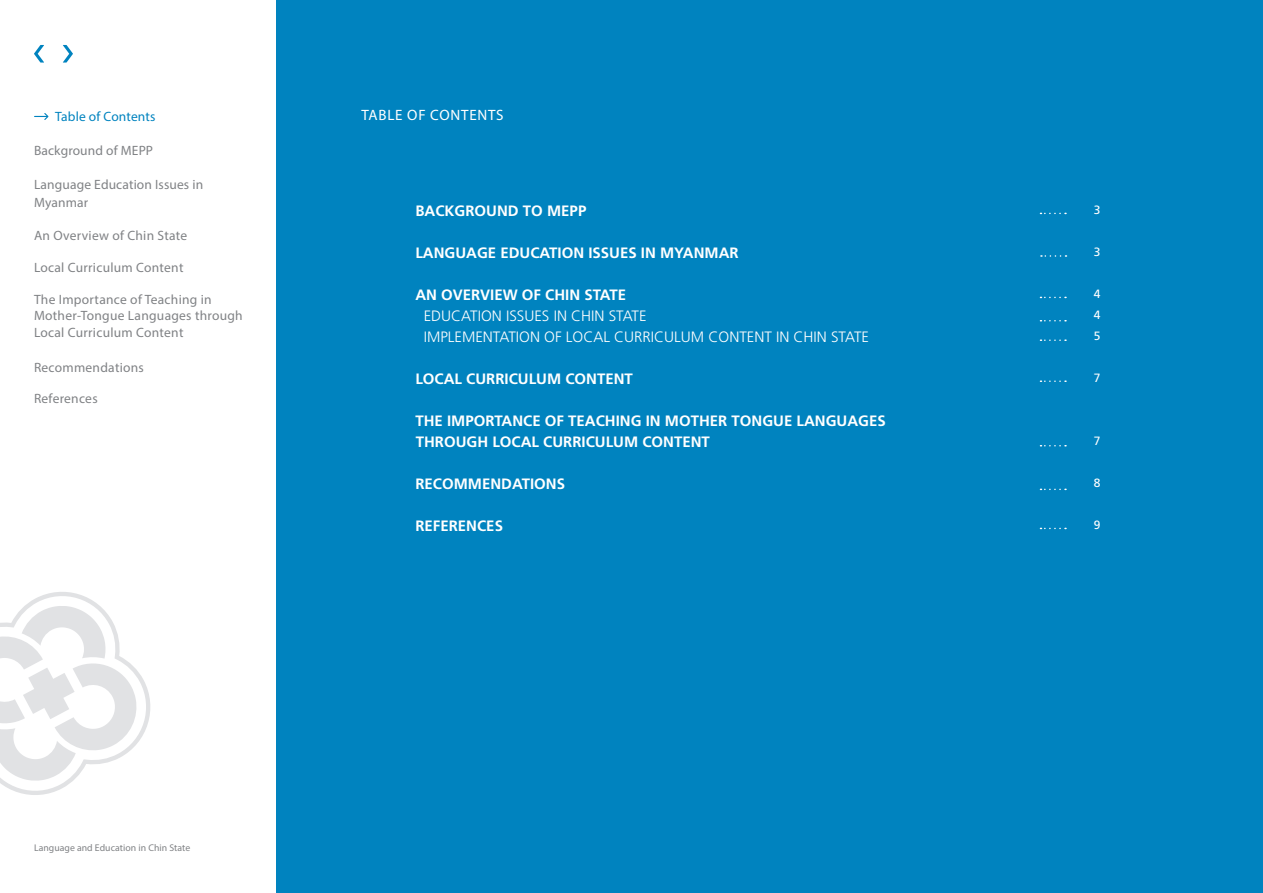
<style>
.page{position:relative;width:1263px;height:893px;background:#fff}
.page>*{position:absolute;margin:0;border:0;box-sizing:border-box;transform-origin:0 0}
.t1{font:700 15px/21px "Frutiger LT Std";color:#fff}
.t2{font:300 15px "Frutiger LT Std";color:#fff}
.Vorstand{font:15px "Myriad Pro";letter-spacing:.05em;color:#fff}
.Grundschrift{font:13.5px/16.5px "Myriad Pro";letter-spacing:.02em;color:#808285}
.Grundschrift-2{font:13.5px "Myriad Pro";letter-spacing:.01em;color:#0083bf}
.t3{font:12px "Frutiger LT Std";color:#fff}
.Grundschrift-3{font:9.75px "Myriad Pro";letter-spacing:.005em;color:#808285}
</style>
<div class="page">
<svg style="left:0;top:592px;width:150px;height:203px"></svg>
<svg style="left:34px;top:45px;width:10px;height:18px"></svg>
<svg style="left:63px;top:45px;width:10px;height:18px"></svg>
<div style="left:276px;top:0;width:987px;height:893px;background:#0083bf"></div>
<svg style="left:35px;top:113px;width:14px;height:7px"></svg>
<svg style="left:1040px;top:213px;width:26px;height:1px"></svg>
<svg style="left:1040px;top:297px;width:26px;height:1px"></svg>
<svg style="left:1040px;top:339px;width:26px;height:2px"></svg>
<svg style="left:1040px;top:489px;width:26px;height:1px"></svg>
<svg style="left:1040px;top:528px;width:26px;height:1px"></svg>
<svg style="left:1041px;top:255px;width:25px;height:2px"></svg>
<svg style="left:1040px;top:320px;width:26px;height:1px"></svg>
<svg style="left:1040px;top:380px;width:26px;height:2px"></svg>
<svg style="left:1040px;top:445px;width:26px;height:1px"></svg>
<p class="Grundschrift-2" style="left:55px;top:108px;width:102px">Table of Contents</p>
<p class="Grundschrift" style="left:34px;top:142px;width:121px">Background of MEPP</p>
<p class="Grundschrift" style="left:34px;top:175px;width:171px;line-height:17.7px">Language Education Issues in<br>Myanmar</p>
<p class="Grundschrift" style="left:34px;top:227px;width:155px">An Overview of Chin State</p>
<p class="Grundschrift" style="left:34px;top:259px;width:151px">Local Curriculum Content</p>
<p class="Grundschrift" style="left:34px;top:291px;width:210px">The Importance of Teaching in<br>Mother-Tongue Languages through<br>Local Curriculum Content</p>
<p class="Grundschrift" style="left:34px;top:359px;width:111px">Recommendations</p>
<p class="Grundschrift" style="left:34px;top:390px;width:65px">References</p>
<p class="Vorstand" style="left:361px;top:106px;width:144px">TABLE OF CONTENTS</p>
<p class="t1" style="left:415px;top:201px;width:172px">BACKGROUND TO MEPP</p>
<p class="t1" style="left:415px;top:243px;width:325px">LANGUAGE EDUCATION ISSUES IN MYANMAR</p>
<p class="t1" style="left:415px;top:285px;width:212px">AN OVERVIEW OF CHIN STATE</p>
<p class="t2" style="left:424px;top:308px;width:224px">EDUCATION ISSUES IN CHIN STATE</p>
<p class="t2" style="left:424px;top:329px;width:447px">IMPLEMENTATION OF LOCAL CURRICULUM CONTENT IN CHIN STATE</p>
<p class="t1" style="left:415px;top:369px;width:219px">LOCAL CURRICULUM CONTENT</p>
<p class="t1" style="left:415px;top:411px;width:472px">THE IMPORTANCE OF TEACHING IN MOTHER TONGUE LANGUAGES<br>THROUGH LOCAL CURRICULUM CONTENT</p>
<p class="t1" style="left:415px;top:474px;width:151px">RECOMMENDATIONS</p>
<p class="t1" style="left:415px;top:516px;width:89px">REFERENCES</p>
<p class="Grundschrift-3" style="left:34px;top:842px;width:158px">Language and Education in Chin State</p>
<p class="t3" style="left:1094px;top:203px;width:8px">3</p>
<p class="t3" style="left:1094px;top:245px;width:8px">3</p>
<p class="t3" style="left:1094px;top:287px;width:8px">4</p>
<p class="t3" style="left:1094px;top:308px;width:8px">4</p>
<p class="t3" style="left:1094px;top:329px;width:8px">5</p>
<p class="t3" style="left:1094px;top:371px;width:8px">7</p>
<p class="t3" style="left:1094px;top:434px;width:8px">7</p>
<p class="t3" style="left:1094px;top:476px;width:8px">8</p>
<p class="t3" style="left:1094px;top:518px;width:8px">9</p>
</div>
